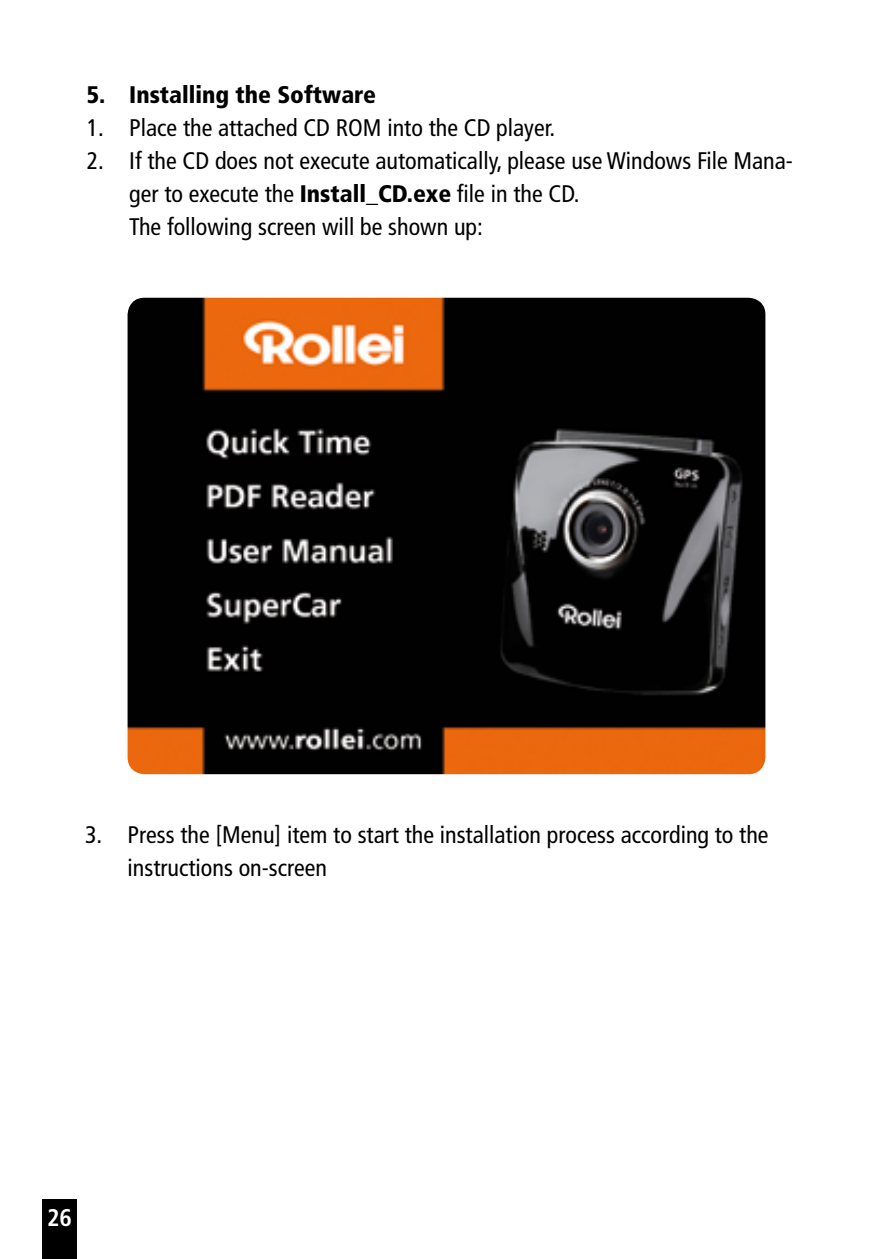
<style>
.page{position:relative;width:893px;height:1259px;background:#fff}
.page>*{position:absolute;margin:0;border:0;box-sizing:border-box;transform-origin:0 0}
.t1{font:condensed 24px/33px "Frutiger";color:#000}
.t2{font:900 condensed 24px "Frutiger";color:#000}
.t3{font:700 condensed 24px "Frutiger";color:#fff}
.s1{font-weight:900}
</style>
<div class="page">
<div style="left:43px;top:1199px;width:34px;height:60px;background:#000"></div>
<img style="left:128px;top:298px;width:637px;height:476px">
<p class="t2" style="left:87px;top:80px;width:291px">5. Installing the Software</p>
<p class="t1" style="left:87px;top:111px;width:467px">1. Place the attached CD ROM into the CD player.</p>
<p class="t1" style="left:129px;top:144px;width:665px;text-indent:-43px">2. If the CD does not execute automatically, please use Windows File Mana&shy;ger to execute the <span class="s1">Install_CD.exe</span> file in the CD.<br>The following screen will be shown up:</p>
<p class="t1" style="left:128px;top:818px;width:643px;text-indent:-43px">3. Press the [Menu] item to start the installation process according to the instructions on-screen</p>
<p class="t3" style="left:47px;top:1203px;width:26px">26</p>
</div>
